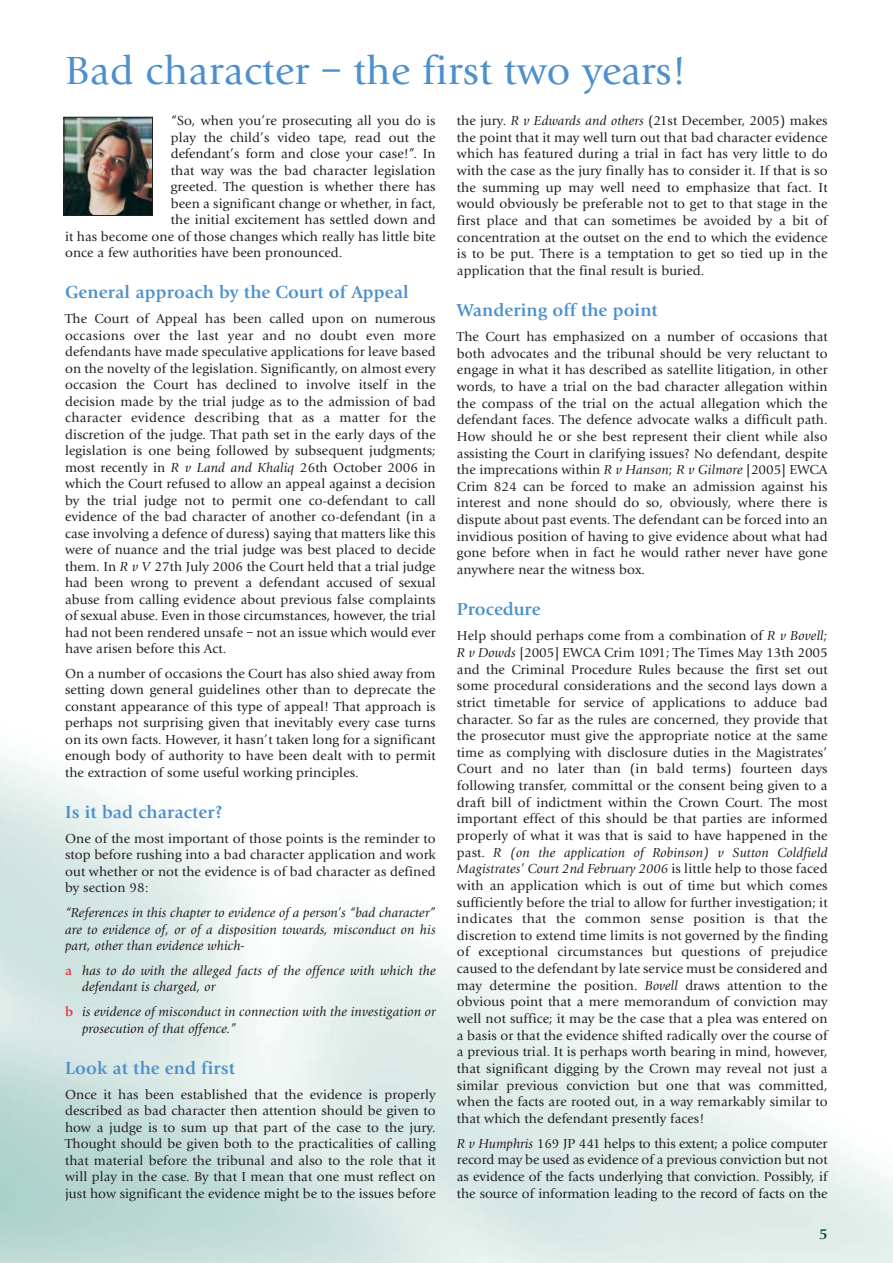
<style>
.page{position:relative;width:893px;height:1263px;background:#fff}
.page>*{position:absolute;margin:0;border:0;box-sizing:border-box;transform-origin:0 0}
.t1{font:40.5px "Giovanni";letter-spacing:.01em;color:#4d90cd}
.t2{font:700 18px "Giovanni";letter-spacing:.005em;color:#4d90cd}
.t3{font:700 15px "Giovanni";color:#00483a}
.t4{font:13.5px/16.6px "Giovanni";letter-spacing:.005em;color:#231f20;text-align:justify}
.t5{font:italic 13.5px/16.5px "Giovanni";letter-spacing:.01em;color:#231f20}
.s1{font-style:italic}
.s2{font-weight:700;font-style:normal;color:#e0393e}
</style>
<div class="page">
<img style="left:66px;top:119px;width:85px;height:95px">
<div style="left:64px;top:117px;width:89px;height:99px;border:1px solid #231f20"></div>
<h1 class="t1" style="left:65px;top:55px;width:623px">Bad character – the first two years!</h1>
<p class="t4" style="left:171px;top:114px;width:266px">“So, when you’re prosecuting all you do is</p>
<p class="t4" style="left:171px;top:130px;width:266px">play the child’s video tape, read out the</p>
<p class="t4" style="left:171px;top:147px;width:266px">defendant’s form and close your case!”. In</p>
<p class="t4" style="left:171px;top:163px;width:266px">that way was the bad character legislation</p>
<p class="t4" style="left:171px;top:180px;width:266px">greeted. The question is whether there has</p>
<p class="t4" style="left:171px;top:196px;width:266px">been a significant change or whether, in fact,</p>
<p class="t4" style="left:171px;top:213px;width:266px">the initial excitement has settled down and</p>
<p class="t4" style="left:65px;top:229px;width:372px">it has become one of those changes which really has little bite</p>
<p class="t4" style="left:65px;top:246px;width:279px">once a few authorities have been pronounced.</p>
<h2 class="t2" style="left:65px;top:285px;width:345px">General approach by the Court of Appeal</h2>
<p class="t4" style="left:65px;top:312px;width:372px">The Court of Appeal has been called upon on numerous occasions over the last year and no doubt even more defendants have made speculative applications for leave based on the novelty of the legislation. Significantly, on almost every occasion the Court has declined to involve itself in the decision made by the trial judge as to the admission of bad character evidence describing that as a matter for the discretion of the judge. That path set in the early days of the legislation is one being followed by subsequent judgments; most recently in <span class="s1">R v Land and Khaliq</span> 26th October 2006 in which the Court refused to allow an appeal against a decision by the trial judge not to permit one co-defendant to call evidence of the bad character of another co-defendant (in a case involving a defence of duress) saying that matters like this were of nuance and the trial judge was best placed to decide them. In <span class="s1">R v V</span> 27th July 2006 the Court held that a trial judge had been wrong to prevent a defendant accused of sexual abuse from calling evidence about previous false complaints of sexual abuse. Even in those circumstances, however, the trial had not been rendered unsafe – not an issue which would ever have arisen before this Act.</p>
<p class="t4" style="left:65px;top:666px;width:372px">On a number of occasions the Court has also shied away from setting down general guidelines other than to deprecate the constant appearance of this type of appeal! That approach is perhaps not surprising given that inevitably every case turns on its own facts. However, it hasn’t taken long for a significant enough body of authority to have been dealt with to permit the extraction of some useful working principles.</p>
<h2 class="t2" style="left:65px;top:805px;width:159px">Is it bad character?</h2>
<p class="t4" style="left:65px;top:831px;width:372px">One of the most important of those points is the reminder to stop before rushing into a bad character application and work out whether or not the evidence is of bad character as defined by section 98:</p>
<p class="t5" style="left:65px;top:906px;width:372px;text-align:justify">“References in this chapter to evidence of a person’s “bad character” are to evidence of, or of a disposition towards, misconduct on his part, other than evidence which-</p>
<p class="t5" style="left:82px;top:963px;width:355px;text-indent:-17px"><span class="s2">a</span> has to do with the alleged facts of the offence with which the defendant is charged, or</p>
<p class="t5" style="left:82px;top:1005px;width:355px;text-indent:-17px"><span class="s2">b</span> is evidence of misconduct in connection with the investigation or prosecution of that offence.”</p>
<h2 class="t2" style="left:65px;top:1061px;width:171px">Look at the end first</h2>
<p class="t4" style="left:65px;top:1087px;width:372px">Once it has been established that the evidence is properly described as bad character then attention should be given to how a judge is to sum up that part of the case to the jury.<br>Thought should be given both to the practicalities of calling that material before the tribunal and also to the role that it will play in the case. By that I mean that one must reflect on just how significant the evidence might be to the issues before</p>
<p class="t4" style="left:457px;top:114px;width:372px">the jury. <span class="s1">R v Edwards and others</span> (21st December, 2005) makes the point that it may well turn out that bad character evidence which has featured during a trial in fact has very little to do with the case as the jury finally has to consider it. If that is so the summing up may well need to emphasize that fact. It would obviously be preferable not to get to that stage in the first place and that can sometimes be avoided by a bit of concentration at the outset on the end to which the evidence is to be put. There is a temptation to get so tied up in the application that the final result is buried.</p>
<h2 class="t2" style="left:457px;top:303px;width:202px">Wandering off the point</h2>
<p class="t4" style="left:457px;top:330px;width:372px">The Court has emphasized on a number of occasions that both advocates and the tribunal should be very reluctant to engage in what it has described as satellite litigation, in other words, to have a trial on the bad character allegation within the compass of the trial on the actual allegation which the defendant faces. The defence advocate walks a difficult path.<br>How should he or she best represent their client while also assisting the Court in clarifying issues? No defendant, despite the imprecations within <span class="s1">R v Hanson</span>; <span class="s1">R v Gilmore</span> [2005] EWCA Crim 824 can be forced to make an admission against his interest and none should do so, obviously, where there is dispute about past events. The defendant can be forced into an invidious position of having to give evidence about what had gone before when in fact he would rather never have gone anywhere near the witness box.</p>
<h2 class="t2" style="left:457px;top:602px;width:85px">Procedure</h2>
<p class="t4" style="left:457px;top:629px;width:372px">Help should perhaps come from a combination of <span class="s1">R v Bovell; R v Dowds</span> [2005] EWCA Crim 1091; The Times May 13th 2005 and the Criminal Procedure Rules because the first set out some procedural considerations and the second lays down a strict timetable for service of applications to adduce bad character. So far as the rules are concerned, they provide that the prosecutor must give the appropriate notice at the same time as complying with disclosure duties in the Magistrates’ Court and no later than (in bald terms) fourteen days following transfer, committal or the consent being given to a draft bill of indictment within the Crown Court. The most important effect of this should be that parties are informed properly of what it was that is said to have happened in the past. <span class="s1">R (on the application of Robinson) v Sutton Coldfield Magistrates’ Court 2nd February 2006</span> is little help to those faced with an application which is out of time but which comes sufficiently before the trial to allow for further investigation; it indicates that the common sense position is that the discretion to extend time limits is not governed by the finding of exceptional circumstances but questions of prejudice caused to the defendant by late service must be considered and may determine the position. <span class="s1">Bovell</span> draws attention to the obvious point that a mere memorandum of conviction may well not suffice; it may be the case that a plea was entered on a basis or that the evidence shifted radically over the course of a previous trial. It is perhaps worth bearing in mind, however, that significant digging by the Crown may reveal not just a similar previous conviction but one that was committed, when the facts are rooted out, in a way remarkably similar to that which the defendant presently faces!</p>
<p class="t4" style="left:457px;top:1136px;width:372px"><span class="s1">R v Humphris</span> 169 JP 441 helps to this extent; a police computer record may be used as evidence of a previous conviction but not as evidence of the facts underlying that conviction. Possibly, if the source of information leading to the record of facts on the</p>
<p class="t3" style="left:819px;top:1228px;width:10px">5</p>
</div>
